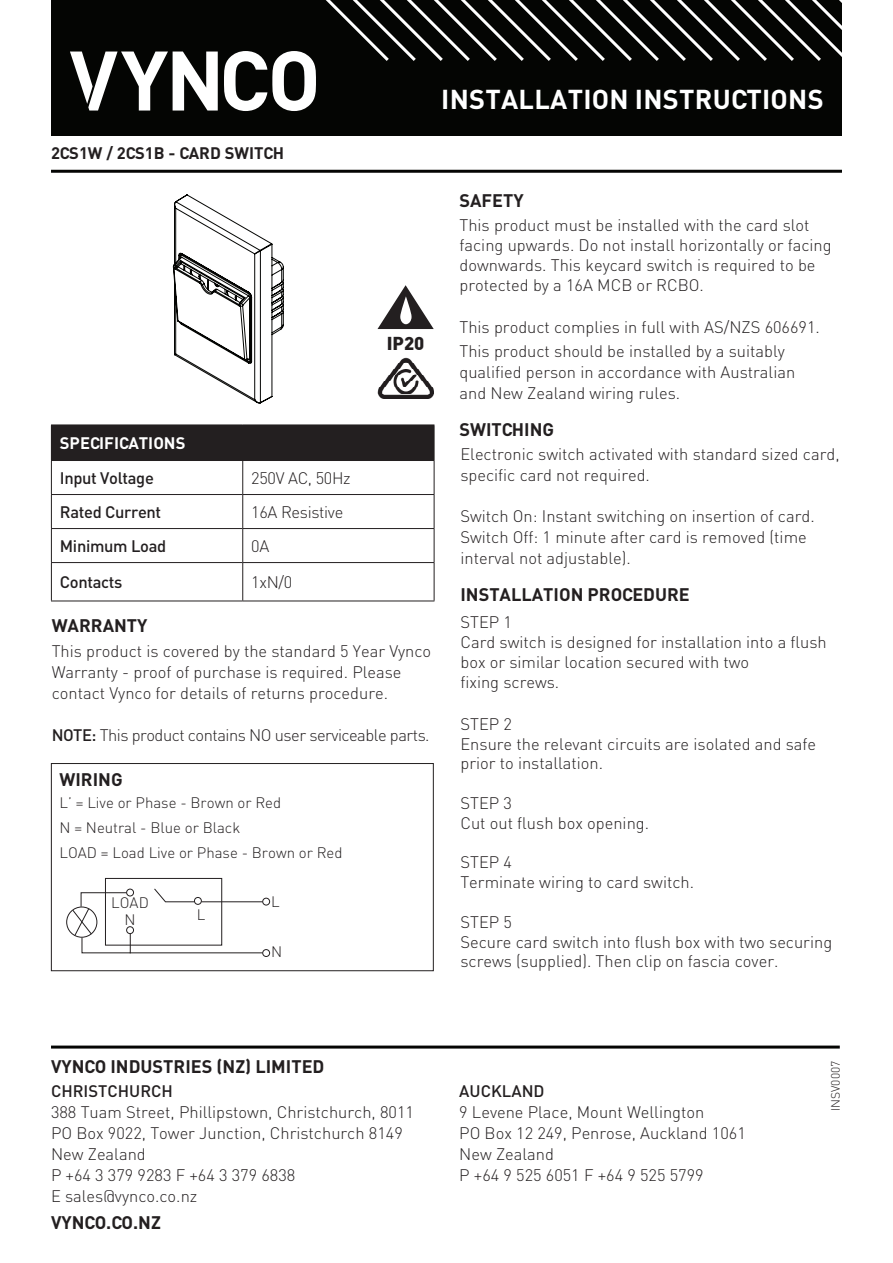
<style>
.page{position:relative;width:893px;height:1263px;background:#fff}
.page>*{position:absolute;margin:0;border:0;box-sizing:border-box;transform-origin:0 0}
.t1{font:700 27px "DIN";letter-spacing:.01em;color:#fff}
.t2{font:900 18.3px "DIN";color:#231f20}
.t3{font:700 18px "DIN";color:#231f20}
.t4{font:300 16.5px/21px "DIN";color:#231f20}
.t5{font:300 16.5px "DIN";letter-spacing:-.03em;color:#231f20}
.t6{font:500 16.5px "DIN";letter-spacing:-.02em;color:#231f20}
.t7{font:300 16.5px "DIN";letter-spacing:-.02em;color:#231f20}
.t8{font:700 16.5px "DIN";color:#231f20}
.t9{font:500 16.5px "DIN";color:#231f20}
.t10{font:700 16.5px "DIN";color:#fff}
.t11{font:300 15px/24.8px "DIN";color:#231f20}
.t12{font:300 12px "DIN";color:#231f20}
.t13{font:3.45px "Century Gothic";color:#040503}
.t14{font:3.3px "Century Gothic";color:#040503}
.t15{font:700 3.3px "Century Gothic";color:#040503}
.s1{font-weight:500}
</style>
<div class="page">
<div style="left:51px;top:0;width:791px;height:135px;background:#040503"></div>
<hr style="left:51px;top:170px;width:791px;height:3px;background:#040503">
<hr style="left:51px;top:1045px;width:789px;height:3px;background:#040503">
<svg style="left:224px;top:0;width:618px;height:111px"></svg>
<svg style="left:70px;top:52px;width:148px;height:59px"></svg>
<div style="left:51px;top:425px;width:383px;height:35px;background:#231f20"></div>
<hr style="left:51px;top:461px;width:1px;height:33px;background:#231f20">
<hr style="left:51px;top:494px;width:192px;height:1px;background:#231f20">
<hr style="left:51px;top:495px;width:1px;height:33px;background:#231f20">
<hr style="left:51px;top:528px;width:192px;height:1px;background:#231f20">
<hr style="left:51px;top:529px;width:1px;height:33px;background:#231f20">
<hr style="left:51px;top:562px;width:192px;height:1px;background:#231f20">
<hr style="left:51px;top:563px;width:1px;height:38px;background:#231f20">
<hr style="left:51px;top:601px;width:192px;height:1px;background:#231f20">
<hr style="left:242px;top:461px;width:1px;height:33px;background:#231f20">
<hr style="left:434px;top:461px;width:1px;height:33px;background:#231f20">
<hr style="left:243px;top:494px;width:191px;height:1px;background:#231f20">
<hr style="left:242px;top:495px;width:1px;height:33px;background:#231f20">
<hr style="left:434px;top:495px;width:1px;height:33px;background:#231f20">
<hr style="left:243px;top:528px;width:191px;height:1px;background:#231f20">
<hr style="left:242px;top:529px;width:1px;height:33px;background:#231f20">
<hr style="left:434px;top:529px;width:1px;height:33px;background:#231f20">
<hr style="left:243px;top:562px;width:191px;height:1px;background:#231f20">
<hr style="left:242px;top:563px;width:1px;height:38px;background:#231f20">
<hr style="left:434px;top:563px;width:1px;height:38px;background:#231f20">
<hr style="left:243px;top:601px;width:191px;height:1px;background:#231f20">
<hr style="left:434px;top:425px;width:1px;height:35px;background:#231f20">
<hr style="left:51px;top:460px;width:192px;height:1px;background:#231f20">
<hr style="left:243px;top:460px;width:191px;height:1px;background:#231f20">
<img style="left:377px;top:357px;width:57px;height:42px">
<svg style="left:377px;top:285px;width:57px;height:44px"></svg>
<div style="left:51px;top:763px;width:383px;height:208px;border:1px solid #231f20"></div>
<div style="left:66px;top:907px;width:31px;height:30px;border:1px solid #231f20;border-radius:50%"></div>
<div style="left:105px;top:878px;width:117px;height:67px;border:1px solid #231f20"></div>
<div style="left:263px;top:898px;width:7px;height:7px;border:1px solid #231f20;border-radius:50%"></div>
<div style="left:263px;top:949px;width:7px;height:8px;border:1px solid #231f20;border-radius:50%"></div>
<svg style="left:72px;top:888px;width:191px;height:65px"></svg>
<hr style="left:202px;top:901px;width:61px;height:1px;background:#231f20">
<hr style="left:162px;top:167px;width:134px;height:1px;background:#040503">
<hr style="left:162px;top:167px;width:1px;height:241px;background:#040503">
<hr style="left:162px;top:564px;width:134px;height:1px;background:#040503">
<hr style="left:596px;top:167px;width:1px;height:241px;background:#040503">
<svg style="left:173px;top:194px;width:111px;height:209px"></svg>
<h1 class="t1" style="left:441px;top:81px;width:384px">INSTALLATION INSTRUCTIONS</h1>
<p class="t8" style="left:51px;top:142px;width:235px">2CS1W / 2CS1B - CARD SWITCH</p>
<p class="t10" style="left:60px;top:433px;width:127px">SPECIFICATIONS</p>
<p class="t6" style="left:60px;top:468px;width:96px">Input Voltage</p>
<p class="t7" style="left:251px;top:468px;width:101px">250V AC, 50Hz</p>
<p class="t6" style="left:60px;top:502px;width:103px">Rated Current</p>
<p class="t7" style="left:251px;top:502px;width:94px">16A Resistive</p>
<p class="t6" style="left:60px;top:536px;width:108px">Minimum Load</p>
<p class="t4" style="left:251px;top:536px;width:20px">0A</p>
<p class="t6" style="left:60px;top:572px;width:64px">Contacts</p>
<p class="t4" style="left:251px;top:572px;width:43px">1xN/0</p>
<p class="t2" style="left:387px;top:331px;width:39px">IP20</p>
<p class="t3" style="left:52px;top:613px;width:97px">WARRANTY</p>
<p class="t4" style="left:52px;top:640px;width:381px">This product is covered by the standard 5 Year Vynco<br>Warranty - proof of purchase is required. Please contact Vynco for details of returns procedure.</p>
<p class="t5" style="left:52px;top:725px;width:379px"><span class="s1">NOTE:</span> This product contains NO user serviceable parts.</p>
<p class="t3" style="left:59px;top:768px;width:64px">WIRING</p>
<p class="t11" style="left:59px;top:790px;width:285px">L’ = Live or Phase - Brown or Red<br>N = Neutral - Blue or Black<br>LOAD = Load Live or Phase - Brown or Red</p>
<p class="t11" style="left:111px;top:894px;width:39px;line-height:16.6px;text-align:center">LOAD<br>N</p>
<p class="t11" style="left:271px;top:939px;width:13px">N</p>
<p class="t11" style="left:271px;top:889px;width:10px">L</p>
<p class="t11" style="left:197px;top:902px;width:10px">L</p>
<p class="t3" style="left:459px;top:189px;width:66px">SAFETY</p>
<p class="t4" style="left:459px;top:215px;width:374px;line-height:19.8px">This product must be installed with the card slot facing upwards. Do not install horizontally or facing downwards. This keycard switch is required to be protected by a 16A MCB or RCBO.</p>
<p class="t4" style="left:459px;top:314px;width:362px;line-height:24px">This product complies in full with AS/NZS 606691.<br>This product should be installed by a suitably</p>
<p class="t4" style="left:459px;top:361px;width:337px">qualified person in accordance with Australian and New Zealand wiring rules.</p>
<p class="t3" style="left:459px;top:418px;width:96px">SWITCHING</p>
<p class="t4" style="left:460px;top:444px;width:381px">Electronic switch activated with standard sized card, specific card not required.</p>
<p class="t4" style="left:460px;top:505px;width:356px">Switch On: Instant switching on insertion of card.<br>Switch Off: 1 minute after card is removed (time interval not adjustable).</p>
<p class="t13" style="left:573px;top:515px;width:20px">16/05/2019</p>
<p class="t15" style="left:545px;top:514px;width:23px">DRAWN DATE:</p>
<p class="t15" style="left:543px;top:534px;width:24px">APPROVED BY:</p>
<p class="t13" style="left:581px;top:534px;width:3px">-</p>
<p class="t14" style="left:474px;top:541px;width:27px">ANGULAR: ±0.5°</p>
<p class="t14" style="left:548px;top:558px;width:40px">DRAWING NOT TO SCALE</p>
<p class="t3" style="left:460px;top:583px;width:231px">INSTALLATION PROCEDURE</p>
<p class="t4" style="left:460px;top:612px;width:368px;line-height:19.8px">STEP 1<br>Card switch is designed for installation into a flush box or similar location secured with two<br>fixing screws.</p>
<p class="t4" style="left:460px;top:714px;width:357px;line-height:19.8px">STEP 2<br>Ensure the relevant circuits are isolated and safe prior to installation.</p>
<p class="t4" style="left:460px;top:793px;width:190px;line-height:19.8px">STEP 3<br>Cut out flush box opening.</p>
<p class="t4" style="left:460px;top:852px;width:235px;line-height:19.8px">STEP 4<br>Terminate wiring to card switch.</p>
<p class="t4" style="left:460px;top:912px;width:373px;line-height:19.8px">STEP 5<br>Secure card switch into flush box with two securing screws (supplied). Then clip on fascia cover.</p>
<p class="t3" style="left:51px;top:1055px;width:275px">VYNCO INDUSTRIES (NZ) LIMITED</p>
<p class="t9" style="left:51px;top:1080px;width:123px">CHRISTCHURCH</p>
<p class="t4" style="left:51px;top:1101px;width:364px">388 Tuam Street, Phillipstown, Christchurch, 8011<br>PO Box 9022, Tower Junction, Christchurch 8149<br>New Zealand<br>P +64 3 379 9283 F +64 3 379 6838<br>E sales@vynco.co.nz</p>
<p class="t3" style="left:51px;top:1210px;width:111px">VYNCO.CO.NZ</p>
<p class="t9" style="left:459px;top:1080px;width:87px">AUCKLAND</p>
<p class="t4" style="left:459px;top:1101px;width:288px">9 Levene Place, Mount Wellington<br>PO Box 12 249, Penrose, Auckland 1061<br>New Zealand<br>P +64 9 525 6051 F +64 9 525 5799</p>
<p class="t12" style="left:828px;top:1111px;width:52px;rotate:-90deg">INSV0007</p>
</div>
